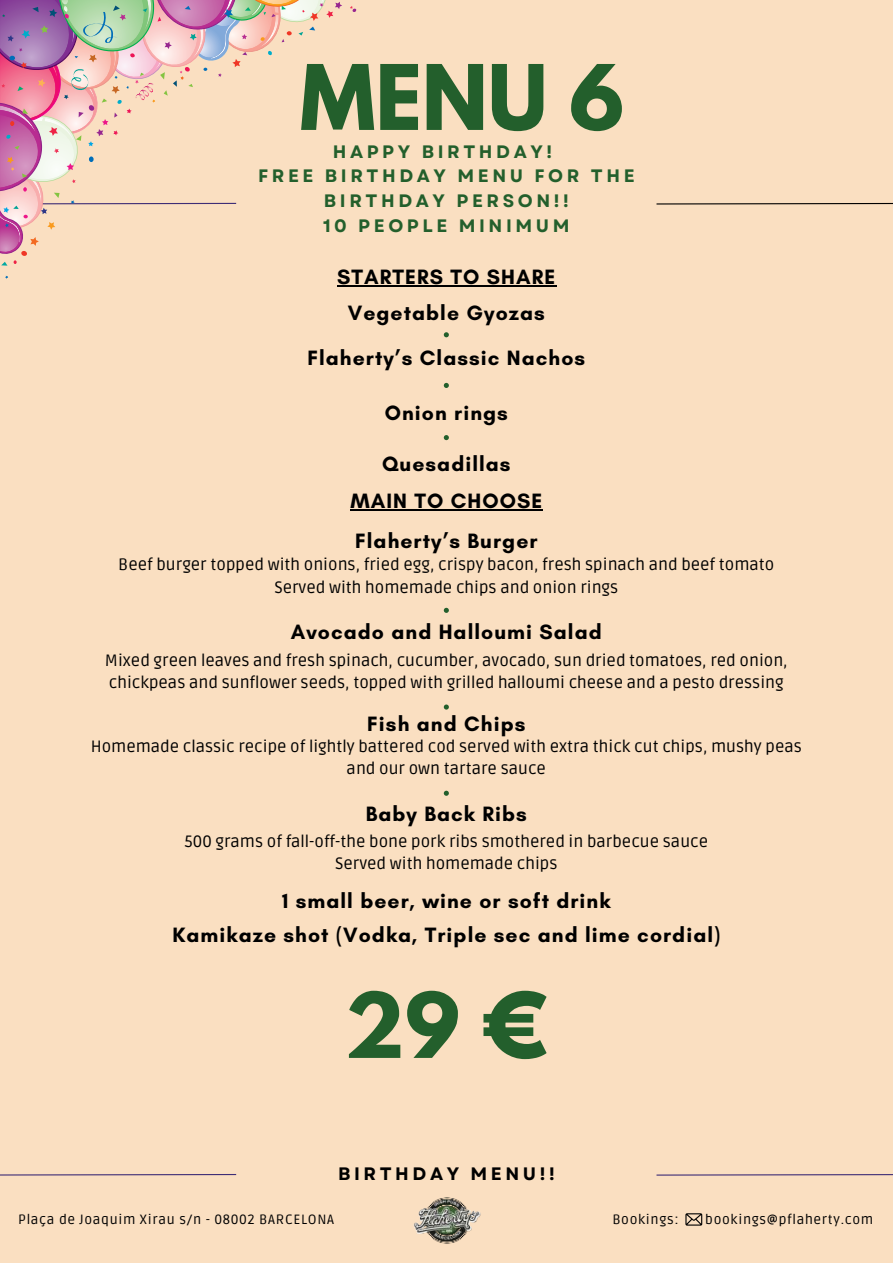
<style>
.page{position:relative;width:893px;height:1264px;background:#fff}
.page>*{position:absolute;margin:0;border:0;box-sizing:border-box;transform-origin:0 0}
.t1{font:700 79.95px "League Spartan";color:#235f2c}
.t2{font:700 21.15px "Glacial Indifference";letter-spacing:.05em;color:#000}
.t3{font:700 18px/24.8px "Garet";letter-spacing:.2em;color:#235f2c;text-align:center}
.t4{font:700 18px "Garet";letter-spacing:.2em;color:#000}
.t5{font:16.5px/22.5px "Ruda";color:#000;text-align:center}
.t6{font:13.5px "Ruda";letter-spacing:.05em;color:#000}
</style>
<div class="page">
<div style="left:0;top:0;width:892px;height:1262px;background:#fadfc1"></div>
<svg style="left:656px;top:202px;width:236px;height:3px"></svg>
<svg style="left:0;top:1174px;width:237px;height:2px"></svg>
<svg style="left:656px;top:1174px;width:236px;height:2px"></svg>
<svg style="left:444px;top:383px;width:5px;height:5px"></svg>
<svg style="left:444px;top:332px;width:5px;height:5px"></svg>
<img style="left:413px;top:1197px;width:68px;height:47px">
<svg style="left:685px;top:1213px;width:17px;height:12px"></svg>
<svg style="left:444px;top:608px;width:5px;height:5px"></svg>
<svg style="left:444px;top:435px;width:5px;height:5px"></svg>
<svg style="left:444px;top:790px;width:5px;height:5px"></svg>
<svg style="left:350px;top:6px;width:6px;height:6px"></svg>
<svg style="left:0;top:0;width:342px;height:266px"></svg>
<hr style="left:337px;top:285px;width:219px;height:1px;background:#000">
<hr style="left:350px;top:509px;width:193px;height:1px;background:#000">
<svg style="left:444px;top:704px;width:5px;height:5px"></svg>
<h1 class="t1" style="left:300px;top:35px;width:326px">MENU 6</h1>
<p class="t3" style="left:258px;top:140px;width:378px">HAPPY BIRTHDAY!<br>FREE BIRTHDAY MENU FOR THE<br>BIRTHDAY PERSON!!</p>
<p class="t3" style="left:323px;top:214px;width:248px">10 PEOPLE MINIMUM</p>
<p class="t2" style="left:337px;top:264px;width:219px">STARTERS TO SHARE</p>
<p class="t2" style="left:348px;top:299px;width:198px">Vegetable Gyozas</p>
<p class="t2" style="left:307px;top:345px;width:279px">Flaherty’s Classic Nachos</p>
<p class="t2" style="left:385px;top:400px;width:125px">Onion rings</p>
<p class="t2" style="left:382px;top:450px;width:130px">Quesadillas</p>
<p class="t2" style="left:350px;top:487px;width:193px">MAIN TO CHOOSE</p>
<p class="t2" style="left:355px;top:527px;width:184px">Flaherty’s Burger</p>
<p class="t5" style="left:118px;top:553px;width:657px">Beef burger topped with onions, fried egg, crispy bacon, fresh spinach and beef tomato<br>Served with homemade chips and onion rings</p>
<p class="t2" style="left:291px;top:619px;width:312px">Avocado and Halloumi Salad</p>
<p class="t5" style="left:105px;top:649px;width:684px;text-align:left">Mixed green leaves and fresh spinach, cucumber, avocado, sun dried tomatoes, red onion, chickpeas and sunflower seeds, topped with grilled halloumi cheese and a pesto dressing</p>
<p class="t2" style="left:367px;top:710px;width:160px">Fish and Chips</p>
<p class="t5" style="left:91px;top:735px;width:712px">Homemade classic recipe of lightly battered cod served with extra thick cut chips, mushy peas and our own tartare sauce</p>
<p class="t2" style="left:366px;top:800px;width:163px">Baby Back Ribs</p>
<p class="t5" style="left:184px;top:830px;width:525px">500 grams of fall-off-the bone pork ribs smothered in barbecue sauce<br>Served with homemade chips</p>
<p class="t2" style="left:282px;top:887px;width:330px">1 small beer, wine or soft drink</p>
<p class="t2" style="left:172px;top:921px;width:549px">Kamikaze shot (Vodka, Triple sec and lime cordial)</p>
<h1 class="t1" style="left:344px;top:962px;width:205px">29 €</h1>
<p class="t4" style="left:338px;top:1162px;width:218px">BIRTHDAY MENU!!</p>
<p class="t6" style="left:18px;top:1211px;width:317px">Plaça de Joaquim Xirau s/n - 08002 BARCELONA</p>
<p class="t6" style="left:612px;top:1211px;width:68px">Bookings:</p>
<p class="t6" style="left:705px;top:1211px;width:169px">bookings@pflaherty.com</p>
</div>
